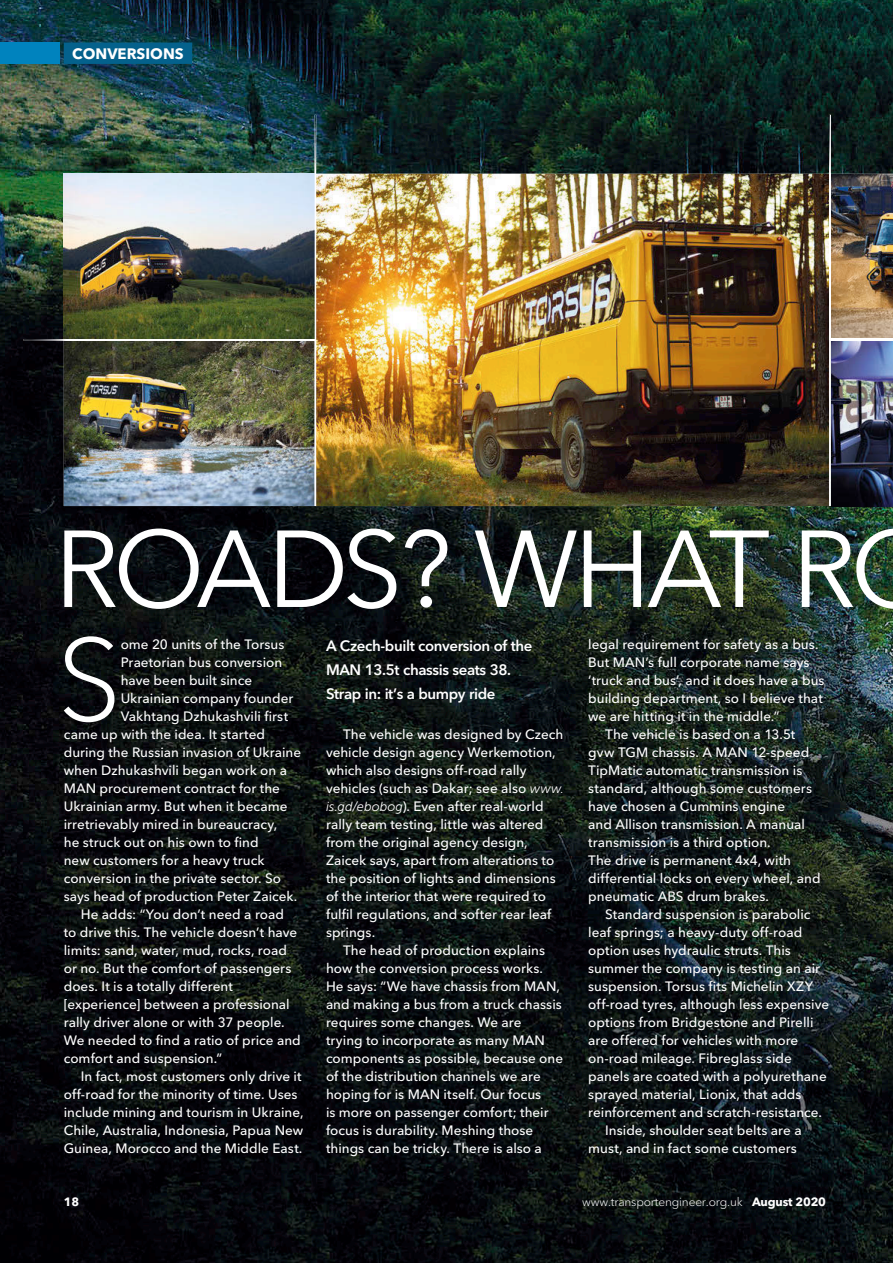
<style>
.page{position:relative;width:893px;height:1263px;background:#fff}
.page>*{position:absolute;margin:0;border:0;box-sizing:border-box;transform-origin:0 0}
.t1{font:300 115.2px "Avenir Next LT Pro";color:#fff}
.t2{font:108px "Avenir Next LT Pro";letter-spacing:-.055em;color:#fff}
.t3{font:600 15px/24px "Avenir Next LT Pro";letter-spacing:-.025em;color:#fff}
.t4{font:700 15px "Avenir Next LT Pro";color:#fff}
.t5{font:500 13.5px/18px "Avenir Next LT Pro";color:#fff}
.t6{font:300 12px "Avenir Next LT Pro";letter-spacing:-.015em;color:#fff}
.t7{font:700 12px "Avenir Next LT Pro";color:#fff}
.s1{font-family:"Museo Sans 300";font-weight:400;font-style:italic;font-size:13.2px}
.s2{font-weight:700}
</style>
<div class="page">
<img style="left:0;top:0;width:893px;height:1263px">
<div style="left:0;top:43px;width:60px;height:21px;background:#0083be"></div>
<div style="left:64px;top:43px;width:128px;height:21px;background:#04618c"></div>
<img style="left:316px;top:174px;width:513px;height:332px">
<img style="left:831px;top:174px;width:62px;height:332px">
<img style="left:64px;top:341px;width:251px;height:165px">
<img style="left:64px;top:174px;width:251px;height:165px">
<img style="left:315px;top:115px;width:1px;height:391px">
<img style="left:23px;top:339px;width:292px;height:2px">
<img style="left:829px;top:115px;width:2px;height:391px">
<img style="left:829px;top:174px;width:1px;height:332px">
<img style="left:829px;top:174px;width:2px;height:166px">
<img style="left:831px;top:339px;width:62px;height:2px">
<p class="t4" style="left:72px;top:44px;width:113px">CONVERSIONS</p>
<h2 class="t2" style="left:54px;top:505px;width:804px">ROADS? WHAT R</h2>
<h1 class="t1" style="left:57px;top:611px;width:67px">S</h1>
<p class="t5" style="left:121px;top:635px;width:165px">ome 20 units of the Torsus</p>
<p class="t5" style="left:121px;top:653px;width:163px">Praetorian bus conversion</p>
<p class="t5" style="left:121px;top:671px;width:133px">have been built since</p>
<p class="t5" style="left:121px;top:689px;width:174px">Ukrainian company founder</p>
<p class="t5" style="left:121px;top:707px;width:169px">Vakhtang Dzhukashvili first</p>
<p class="t5" style="left:64px;top:725px;width:203px">came up with the idea. It started</p>
<p class="t5" style="left:64px;top:743px;width:239px">during the Russian invasion of Ukraine</p>
<p class="t5" style="left:64px;top:761px;width:225px">when Dzhukashvili began work on a</p>
<p class="t5" style="left:64px;top:779px;width:218px">MAN procurement contract for the</p>
<p class="t5" style="left:64px;top:797px;width:225px">Ukrainian army. But when it became</p>
<p class="t5" style="left:64px;top:815px;width:215px">irretrievably mired in bureaucracy,</p>
<p class="t5" style="left:64px;top:833px;width:196px">he struck out on his own to find</p>
<p class="t5" style="left:64px;top:851px;width:202px">new customers for a heavy truck</p>
<p class="t5" style="left:64px;top:869px;width:219px">conversion in the private sector. So</p>
<p class="t5" style="left:64px;top:887px;width:235px">says head of production Peter Zaicek.</p>
<p class="t5" style="left:81px;top:905px;width:205px">He adds: “You don’t need a road</p>
<p class="t5" style="left:64px;top:923px;width:235px">to drive this. The vehicle doesn’t have</p>
<p class="t5" style="left:64px;top:941px;width:225px">limits: sand, water, mud, rocks, road</p>
<p class="t5" style="left:64px;top:959px;width:229px">or no. But the comfort of passengers</p>
<p class="t5" style="left:64px;top:977px;width:171px">does. It is a totally different</p>
<p class="t5" style="left:64px;top:995px;width:227px">[experience] between a professional</p>
<p class="t5" style="left:64px;top:1013px;width:223px">rally driver alone or with 37 people.</p>
<p class="t5" style="left:64px;top:1031px;width:239px">We needed to find a ratio of price and</p>
<p class="t5" style="left:64px;top:1049px;width:160px">comfort and suspension.”</p>
<p class="t5" style="left:81px;top:1067px;width:222px">In fact, most customers only drive it</p>
<p class="t5" style="left:64px;top:1085px;width:235px">off-road for the minority of time. Uses</p>
<p class="t5" style="left:64px;top:1103px;width:241px">include mining and tourism in Ukraine,</p>
<p class="t5" style="left:64px;top:1121px;width:241px">Chile, Australia, Indonesia, Papua New</p>
<p class="t5" style="left:64px;top:1139px;width:240px">Guinea, Morocco and the Middle East.</p>
<p class="t3" style="left:326px;top:634px;width:208px">A Czech-built conversion of the<br>MAN 13.5t chassis seats 38.<br>Strap in: it’s a bumpy ride</p>
<p class="t5" style="left:326px;top:725px;width:240px;text-indent:17px">The vehicle was designed by Czech vehicle design agency Werkemotion, which also designs off-road rally vehicles (such as Dakar; see also <span class="s1">www. is.gd/ebobog</span>). Even after real-world rally team testing, little was altered from the original agency design, Zaicek says, apart from alterations to the position of lights and dimensions of the interior that were required to fulfil regulations, and softer rear leaf springs.</p>
<p class="t5" style="left:326px;top:941px;width:239px;text-indent:17px">The head of production explains how the conversion process works.<br>He says: “We have chassis from MAN, and making a bus from a truck chassis requires some changes. We are<br>trying to incorporate as many MAN components as possible, because one of the distribution channels we are hoping for is MAN itself. Our focus<br>is more on passenger comfort; their focus is durability. Meshing those things can be tricky. There is also a</p>
<p class="t5" style="left:588px;top:635px;width:232px">legal requirement for safety as a bus.</p>
<p class="t5" style="left:588px;top:653px;width:223px">But MAN’s full corporate name says</p>
<p class="t5" style="left:588px;top:671px;width:238px">‘truck and bus’, and it does have a bus</p>
<p class="t5" style="left:588px;top:689px;width:236px">building department, so I believe that</p>
<p class="t5" style="left:588px;top:707px;width:193px">we are hitting it in the middle.”</p>
<p class="t5" style="left:605px;top:725px;width:192px">The vehicle is based on a 13.5t</p>
<p class="t5" style="left:588px;top:743px;width:222px">gvw TGM chassis. A MAN 12-speed</p>
<p class="t5" style="left:588px;top:761px;width:216px">TipMatic automatic transmission is</p>
<p class="t5" style="left:588px;top:779px;width:225px">standard, although some customers</p>
<p class="t5" style="left:588px;top:797px;width:198px">have chosen a Cummins engine</p>
<p class="t5" style="left:588px;top:815px;width:218px">and Allison transmission. A manual</p>
<p class="t5" style="left:588px;top:833px;width:184px">transmission is a third option.</p>
<p class="t5" style="left:588px;top:851px;width:204px">The drive is permanent 4x4, with</p>
<p class="t5" style="left:588px;top:869px;width:234px">differential locks on every wheel, and</p>
<p class="t5" style="left:588px;top:887px;width:182px">pneumatic ABS drum brakes.</p>
<p class="t5" style="left:605px;top:905px;width:207px">Standard suspension is parabolic</p>
<p class="t5" style="left:588px;top:923px;width:215px">leaf springs; a heavy-duty off-road</p>
<p class="t5" style="left:588px;top:941px;width:204px">option uses hydraulic struts. This</p>
<p class="t5" style="left:588px;top:959px;width:233px">summer the company is testing an air</p>
<p class="t5" style="left:588px;top:977px;width:226px">suspension. Torsus fits Michelin XZY</p>
<p class="t5" style="left:588px;top:995px;width:242px">off-road tyres, although less expensive</p>
<p class="t5" style="left:588px;top:1013px;width:227px">options from Bridgestone and Pirelli</p>
<p class="t5" style="left:588px;top:1031px;width:212px">are offered for vehicles with more</p>
<p class="t5" style="left:588px;top:1049px;width:205px">on-road mileage. Fibreglass side</p>
<p class="t5" style="left:588px;top:1067px;width:240px">panels are coated with a polyurethane</p>
<p class="t5" style="left:588px;top:1085px;width:215px">sprayed material, Lionix, that adds</p>
<p class="t5" style="left:588px;top:1103px;width:235px">reinforcement and scratch-resistance.</p>
<p class="t5" style="left:605px;top:1121px;width:198px">Inside, shoulder seat belts are a</p>
<p class="t5" style="left:588px;top:1139px;width:210px">must, and in fact some customers</p>
<p class="t7" style="left:64px;top:1194px;width:17px">18</p>
<p class="t6" style="left:582px;top:1195px;width:245px">www.transportengineer.org.uk <span class="s2">August 2020</span></p>
</div>
